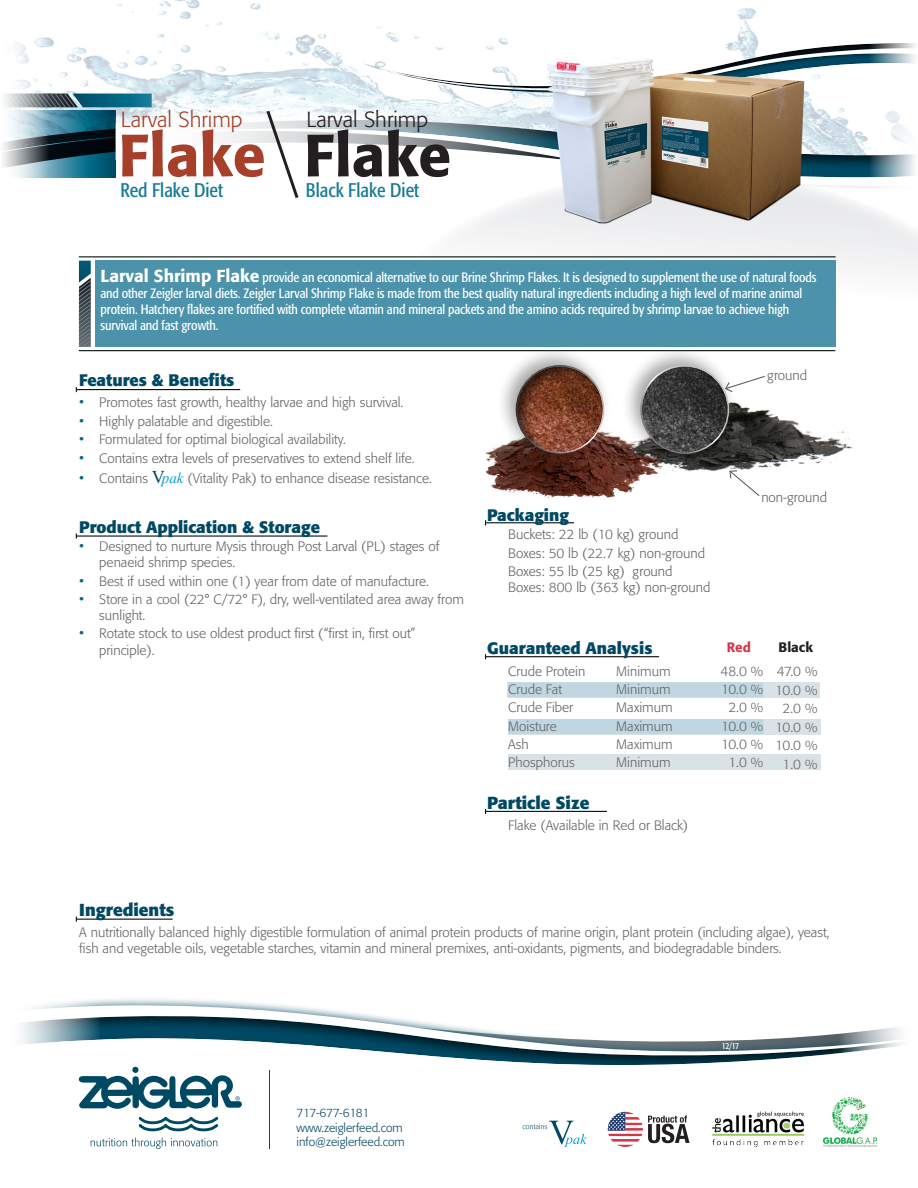
<style>
.page{position:relative;width:918px;height:1188px;background:#fff}
.page>*{position:absolute;margin:0;border:0;box-sizing:border-box;transform-origin:0 0}
.t1{font:500 58.95px "Formata";color:#a6402a}
.t2{font:500 58.95px "Formata";color:#231f20}
.t3{font:300 21.75px "Formata";color:#a6402a}
.t4{font:300 21.75px "Formata";color:#231f20}
.t5{font:condensed 19.5px "Formata";color:#177a96}
.t6{font:700 17.25px "Formata";color:#004964}
.t7{font:700 16.5px "Formata";color:#004964}
.t8{font:300 13.5px/18.6px "Formata";color:#636366}
.t9{font:condensed 13.5px/16.2px "Formata";letter-spacing:-.01em;color:#fff}
.t10{font:500 13.5px "Formata";color:#231f20}
.t11{font:500 13.5px "Formata";color:#d83547}
.t12{font:300 12px/14.4px "Formata";color:#004964}
.t13{font:condensed 9px "Formata";color:#fff}
.s1{font-weight:500;font-stretch:normal;font-size:17.25px}
.s2{font-size:15px;color:#006b86}
.s3{font-family:"Times New Roman";font-weight:400;font-size:18px;color:#004964}
.s4{font-family:"Times New Roman";font-weight:400;font-style:italic;font-size:15px;color:#069ddc}
</style>
<div class="page">
<svg style="left:78px;top:999px;width:778px;height:99px"></svg>
<svg style="left:22px;top:999px;width:78px;height:68px"></svg>
<div style="left:838px;top:986px;width:80px;height:96px;background:#fff"></div>
<svg style="left:380px;top:257px;width:538px;height:95px"></svg>
<hr style="left:269px;top:1070px;width:1px;height:79px;background:#004964">
<svg style="left:78px;top:215px;width:840px;height:42px;fill:#f5f5f6"></svg>
<img style="left:49px;top:0;width:707px;height:48px">
<svg style="left:49px;top:48px;width:833px;height:167px"></svg>
<svg style="left:363px;top:16px;width:393px;height:21px"></svg>
<svg style="left:365px;top:28px;width:504px;height:62px"></svg>
<svg style="left:49px;top:90px;width:833px;height:123px"></svg>
<svg style="left:49px;top:110px;width:66px;height:68px"></svg>
<svg style="left:49px;top:94px;width:103px;height:14px"></svg>
<svg style="left:3px;top:37px;width:46px;height:141px"></svg>
<svg style="left:869px;top:43px;width:46px;height:157px"></svg>
<hr style="left:79px;top:350px;width:756px;height:1px;background:#071017">
<svg style="left:79px;top:261px;width:12px;height:86px"></svg>
<svg style="left:91px;top:1138px;width:126px;height:11px"></svg>
<svg style="left:139px;top:1117px;width:79px;height:14px"></svg>
<div style="left:132px;top:1067px;width:7px;height:6px;background:#004964;border-radius:50%"></div>
<svg style="left:79px;top:1075px;width:163px;height:34px"></svg>
<svg style="left:116px;top:102px;width:416px;height:58px"></svg>
<div style="left:95px;top:261px;width:740px;height:86px;background:#4b92aa"></div>
<hr style="left:79px;top:256px;width:757px;height:1px;background:#071017">
<img style="left:712px;top:1111px;width:92px;height:36px">
<svg style="left:523px;top:1121px;width:64px;height:26px"></svg>
<svg style="left:608px;top:1112px;width:82px;height:35px"></svg>
<img style="left:824px;top:1098px;width:53px;height:49px">
<svg style="left:264px;top:107px;width:37px;height:94px"></svg>
<hr style="left:76px;top:389px;width:164px;height:1px;background:#071017">
<hr style="left:76px;top:535px;width:251px;height:2px;background:#071017">
<hr style="left:486px;top:522px;width:88px;height:1px;background:#071017">
<hr style="left:486px;top:656px;width:173px;height:1px;background:#071017">
<hr style="left:486px;top:811px;width:121px;height:1px;background:#071017">
<hr style="left:76px;top:919px;width:97px;height:1px;background:#071017">
<div style="left:508px;top:755px;width:312px;height:15px;background:#d9e3e7"></div>
<div style="left:508px;top:719px;width:312px;height:15px;background:#d9e3e7"></div>
<div style="left:508px;top:682px;width:312px;height:15px;background:#d9e3e7"></div>
<div style="left:508px;top:682px;width:255px;height:15px;background:#c0d7e2"></div>
<div style="left:508px;top:719px;width:255px;height:15px;background:#c0d7e2"></div>
<svg style="left:76px;top:196px;width:173px;height:6px"></svg>
<div style="left:71px;top:202px;width:186px;height:46px;background:#fff"></div>
<img style="left:485px;top:432px;width:155px;height:66px">
<img style="left:622px;top:403px;width:233px;height:73px">
<div style="left:496px;top:346px;width:115px;height:115px;background:#231f20;opacity:.4"></div>
<div style="left:513px;top:364px;width:93px;height:91px;background:#231f20;opacity:.75"></div>
<div style="left:621px;top:346px;width:115px;height:115px;background:#231f20;opacity:.4"></div>
<img style="left:642px;top:367px;width:86px;height:85px;border-radius:43px">
<div style="left:640px;top:365px;width:89px;height:89px;border:2px solid #fff;border-radius:50%"></div>
<img style="left:532px;top:47px;width:283px;height:184px">
<svg style="left:725px;top:375px;width:40px;height:18px"></svg>
<svg style="left:729px;top:470px;width:31px;height:26px"></svg>
<h2 class="t3" style="left:121px;top:106px;width:123px">Larval Shrimp</h2>
<h1 class="t1" style="left:118px;top:119px;width:149px">Flake</h1>
<h3 class="t5" style="left:120px;top:179px;width:104px">Red Flake Diet</h3>
<h2 class="t4" style="left:307px;top:106px;width:123px">Larval Shrimp</h2>
<h1 class="t2" style="left:304px;top:119px;width:149px">Flake</h1>
<h3 class="t5" style="left:306px;top:179px;width:115px">Black Flake Diet</h3>
<p class="t9" style="left:100px;top:269px;width:718px"><span class="s1">Larval Shrimp Flake</span> provide an economical alternative to our Brine Shrimp Flakes. It is designed to supplement the use of natural foods and other Zeigler larval diets. Zeigler Larval Shrimp Flake is made from the best quality natural ingredients including a high level of marine animal protein. Hatchery flakes are fortified with complete vitamin and mineral packets and the amino acids required by shrimp larvae to achieve high survival and fast growth.</p>
<p class="t7" style="left:79px;top:370px;width:157px">Features &amp; Benefits</p>
<p class="t8" style="left:79px;top:394px;width:326px"><span class="s2">•</span> Promotes fast growth, healthy larvae and high survival.</p>
<p class="t8" style="left:79px;top:412px;width:195px"><span class="s2">•</span> Highly palatable and digestible.</p>
<p class="t8" style="left:79px;top:430px;width:268px"><span class="s2">•</span> Formulated for optimal biological availability.</p>
<p class="t8" style="left:79px;top:449px;width:337px"><span class="s2">•</span> Contains extra levels of preservatives to extend shelf life.</p>
<p class="t8" style="left:79px;top:469px;width:354px"><span class="s2">•</span> Contains <span class="s3">V</span><span class="s4">pak</span> (Vitality Pak) to enhance disease resistance.</p>
<p class="t7" style="left:79px;top:516px;width:242px">Product Application &amp; Storage</p>
<p class="t8" style="left:99px;top:538px;width:342px;line-height:16.2px;text-indent:-20px"><span class="s2">•</span> Designed to nurture Mysis through Post Larval (PL) stages of penaeid shrimp species.</p>
<p class="t8" style="left:79px;top:572px;width:352px"><span class="s2">•</span> Best if used within one (1) year from date of manufacture.</p>
<p class="t8" style="left:99px;top:591px;width:366px;line-height:16.2px;text-indent:-20px"><span class="s2">•</span> Store in a cool (22° C/72° F), dry, well-ventilated area away from sunlight.</p>
<p class="t8" style="left:99px;top:626px;width:318px;line-height:16.2px;text-indent:-20px"><span class="s2">•</span> Rotate stock to use oldest product first (“first in, first out” principle).</p>
<p class="t8" style="left:767px;top:366px;width:41px">ground</p>
<p class="t8" style="left:761px;top:488px;width:67px">non-ground</p>
<p class="t7" style="left:487px;top:505px;width:83px">Packaging</p>
<p class="t8" style="left:508px;top:525px;width:198px">Buckets: 22 lb (10 kg) ground<br>Boxes: 50 lb (22.7 kg) non-ground<br>Boxes: 55 lb (25 kg) ground</p>
<p class="t8" style="left:508px;top:578px;width:204px">Boxes: 800 lb (363 kg) non-ground</p>
<p class="t7" style="left:487px;top:638px;width:167px">Guaranteed Analysis</p>
<p class="t8" style="left:508px;top:662px;width:79px">Crude Protein</p>
<p class="t8" style="left:616px;top:662px;width:56px">Minimum</p>
<p class="t8" style="left:721px;top:662px;width:44px">48.0 %</p>
<p class="t8" style="left:508px;top:680px;width:55px">Crude Fat</p>
<p class="t8" style="left:616px;top:680px;width:56px">Minimum</p>
<p class="t8" style="left:721px;top:680px;width:44px">10.0 %</p>
<p class="t8" style="left:508px;top:698px;width:66px">Crude Fiber</p>
<p class="t8" style="left:616px;top:698px;width:58px">Maximum</p>
<p class="t8" style="left:728px;top:698px;width:36px">2.0 %</p>
<p class="t8" style="left:508px;top:717px;width:50px">Moisture</p>
<p class="t8" style="left:616px;top:717px;width:58px">Maximum</p>
<p class="t8" style="left:721px;top:717px;width:44px">10.0 %</p>
<p class="t8" style="left:508px;top:735px;width:22px">Ash</p>
<p class="t8" style="left:616px;top:735px;width:58px">Maximum</p>
<p class="t8" style="left:721px;top:735px;width:44px">10.0 %</p>
<p class="t8" style="left:508px;top:753px;width:68px">Phosphorus</p>
<p class="t8" style="left:616px;top:753px;width:56px">Minimum</p>
<p class="t8" style="left:728px;top:753px;width:36px">1.0 %</p>
<p class="t6" style="left:487px;top:792px;width:104px">Particle Size</p>
<p class="t8" style="left:508px;top:816px;width:182px">Flake (Available in Red or Black)</p>
<p class="t11" style="left:727px;top:639px;width:26px">Red</p>
<p class="t10" style="left:779px;top:639px;width:36px">Black</p>
<p class="t8" style="left:775px;top:662px;width:44px;text-align:center">47.0 %<br>10.0 %<br>2.0 %<br>10.0 %<br>10.0 %<br>1.0 %</p>
<p class="t6" style="left:79px;top:899px;width:97px">Ingredients</p>
<p class="t8" style="left:79px;top:924px;width:752px;line-height:16.2px">A nutritionally balanced highly digestible formulation of animal protein products of marine origin, plant protein (including algae), yeast, fish and vegetable oils, vegetable starches, vitamin and mineral premixes, anti-oxidants, pigments, and biodegradable binders.</p>
<p class="t12" style="left:297px;top:1106px;width:110px">717-677-6181 www.zeiglerfeed.com info@zeiglerfeed.com</p>
<p class="t13" style="left:722px;top:1041px;width:19px;rotate:-1deg">12/17</p>
</div>
